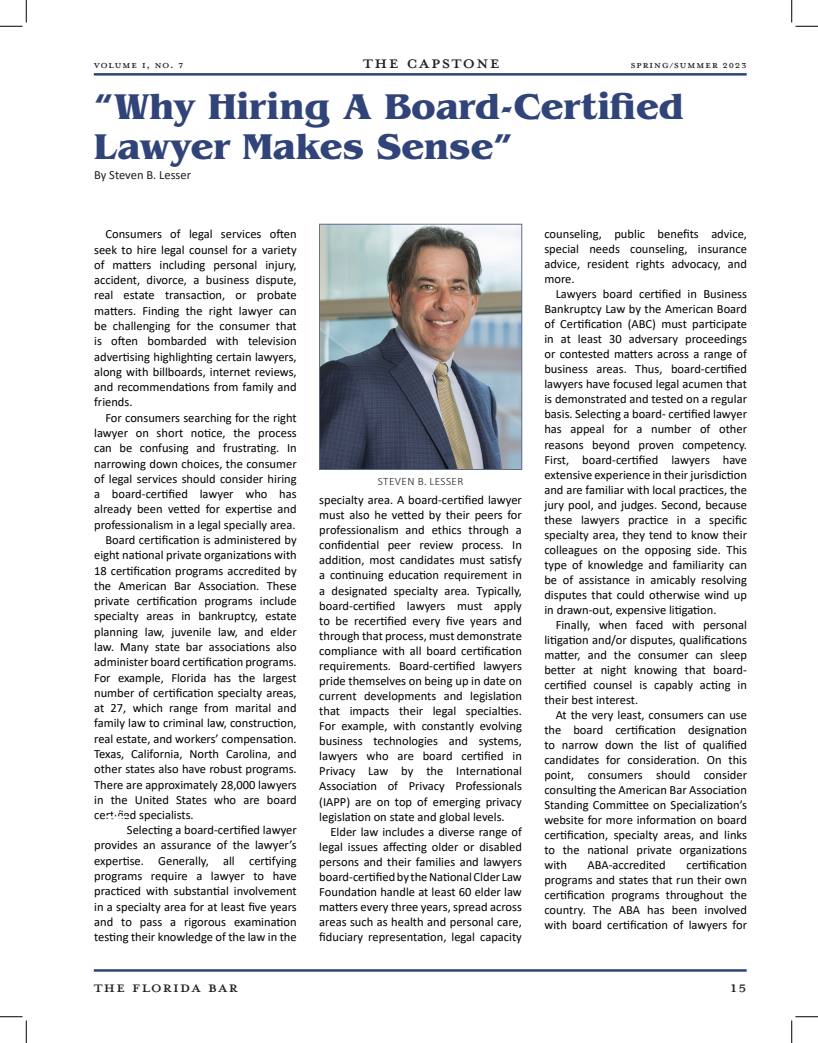
<style>
.page{position:relative;width:818px;height:1043px;background:#fff}
.page>*{position:absolute;margin:0;border:0;box-sizing:border-box;transform-origin:0 0}
.t1{font:700 37.5px "Benguiat Pro ITC";color:#314479}
.t2{font:25.62px "Mrs Eaves All Petite Caps OT";letter-spacing:.03em;color:#231f20}
.t3{font:22.5px "Mrs Eaves All Petite Caps OT";letter-spacing:.03em;color:#231f20}
.t4{font:15px "Mrs Eaves All Petite Caps OT";letter-spacing:.03em;color:#231f20}
.t5{font:12.5px/15.2px "Calibri";color:#000;text-align:justify}
.t6{font:12.5px "Calibri";color:#231f20}
.t7{font:300 11.25px "Calibri";letter-spacing:.04em;color:#231f20}
</style>
<div class="page">
<hr style="left:94px;top:73px;width:652px;height:3px;background:#314479">
<hr style="left:94px;top:969px;width:652px;height:2px;background:#314479">
<svg style="left:0;top:0;width:27px;height:27px"></svg>
<svg style="left:791px;top:0;width:27px;height:27px"></svg>
<svg style="left:791px;top:1016px;width:27px;height:26px"></svg>
<svg style="left:0;top:1016px;width:27px;height:26px"></svg>
<img style="left:321px;top:226px;width:199px;height:241px">
<div style="left:319px;top:224px;width:203px;height:245px;border:1px solid #fff"></div>
<p class="t4" style="left:94px;top:57px;width:91px">Volume I, No. 7</p>
<h2 class="t2" style="left:363px;top:50px;width:138px">THE CAPSTONE</h2>
<p class="t4" style="left:630px;top:57px;width:118px">Spring/Summer 2023</p>
<p class="t1" style="left:94px;top:85px;width:591px">“Why Hiring A Board-Certifed</p>
<p class="t1" style="left:94px;top:125px;width:420px">Lawyer Makes Sense”</p>
<p class="t6" style="left:94px;top:166px;width:98px">By Steven B. Lesser</p>
<p class="t5" style="left:94px;top:226px;width:204px;text-indent:11px">Consumers of legal services often seek to hire legal counsel for a variety of matters including personal injury, accident, divorce, a business dispute, real estate transaction, or probate matters. Finding the right lawyer can be challenging for the consumer that is often bombarded with television advertising highlighting certain lawyers, along with billboards, internet reviews, and recommendations from family and friends.</p>
<p class="t5" style="left:94px;top:409px;width:204px;text-indent:11px">For consumers searching for the right lawyer on short notice, the process can be confusing and frustrating. In narrowing down choices, the consumer of legal services should consider hiring a board-certified lawyer who has already been vetted for expertise and professionalism in a legal specially area.</p>
<p class="t5" style="left:94px;top:532px;width:204px;text-indent:11px">Board certification is administered by eight national private organizations with 18 certification programs accredited by the American Bar Association. These private certification programs include specialty areas in bankruptcy, estate planning law, juvenile law, and elder law. Many state bar associations also administer board certification programs.<br>For example, Florida has the largest number of certification specialty areas, at 27, which range from marital and family law to criminal law, construction, real estate, and workers’ compensation.<br>Texas, California, North Carolina, and other states also have robust programs.<br>There are approximately 28,000 lawyers in the United States who are board certified specialists.</p>
<p class="t5" style="left:94px;top:822px;width:204px;text-indent:33px">Selecting a board-certified lawyer provides an assurance of the lawyer’s expertise. Generally, all certifying programs require a lawyer to have practiced with substantial involvement in a specialty area for at least five years and to pass a rigorous examination testing their knowledge of the law in the</p>
<p class="t7" style="left:377px;top:474px;width:87px">STEVEN B. LESSER</p>
<p class="t5" style="left:319px;top:492px;width:204px">specialty area. A board-certified lawyer must also he vetted by their peers for professionalism and ethics through a confidential peer review process. In addition, most candidates must satisfy a continuing education requirement in a designated specialty area. Typically, board-certified lawyers must apply to be recertified every five years and through that process, must demonstrate compliance with all board certification requirements. Board-certified lawyers pride themselves on being up in date on current developments and legislation that impacts their legal specialties.<br>For example, with constantly evolving business technologies and systems, lawyers who are board certified in Privacy Law by the International Association of Privacy Professionals (IAPP) are on top of emerging privacy legislation on state and global levels.</p>
<p class="t5" style="left:319px;top:823px;width:204px;text-indent:11px">Elder law includes a diverse range of legal issues affecting older or disabled persons and their families and lawyers board-certified by the National Clder Law Foundation handle at least 60 elder law matters every three years, spread across areas such as health and personal care, fiduciary representation, legal capacity</p>
<p class="t5" style="left:544px;top:226px;width:204px">counseling, public benefits advice, special needs counseling, insurance advice, resident rights advocacy, and more.</p>
<p class="t5" style="left:544px;top:286px;width:204px;text-indent:11px">Lawyers board certified in Business Bankruptcy Law by the American Board of Certification (ABC) must participate in at least 30 adversary proceedings or contested matters across a range of business areas. Thus, board-certified lawyers have focused legal acumen that is demonstrated and tested on a regular basis. Selecting a board- certified lawyer has appeal for a number of other reasons beyond proven competency.<br>First, board-certified lawyers have extensive experience in their jurisdiction and are familiar with local practices, the jury pool, and judges. Second, because these lawyers practice in a specific specialty area, they tend to know their colleagues on the opposing side. This type of knowledge and familiarity can be of assistance in amicably resolving disputes that could otherwise wind up in drawn-out, expensive litigation.</p>
<p class="t5" style="left:544px;top:616px;width:204px;text-indent:11px">Finally, when faced with personal litigation and/or disputes, qualifications matter, and the consumer can sleep better at night knowing that board&shy;certified counsel is capably acting in their best interest.</p>
<p class="t5" style="left:544px;top:706px;width:204px;text-indent:11px">At the very least, consumers can use the board certification designation to narrow down the list of qualified candidates for consideration. On this point, consumers should consider consulting the American Bar Association Standing Committee on Specialization’s website for more information on board certification, specialty areas, and links to the national private organizations with</p>
<p class="t5" style="left:544px;top:856px;width:204px;text-indent:142px">certification programs and states that run their own certification programs throughout the country. The ABA has been involved with board certification of lawyers for</p>
<p class="t5" style="left:587px;top:856px;width:80px">ABA-accredited</p>
<h3 class="t3" style="left:94px;top:976px;width:146px">THE FLORIDA BAR</h3>
<h3 class="t3" style="left:730px;top:976px;width:18px">15</h3>
</div>
